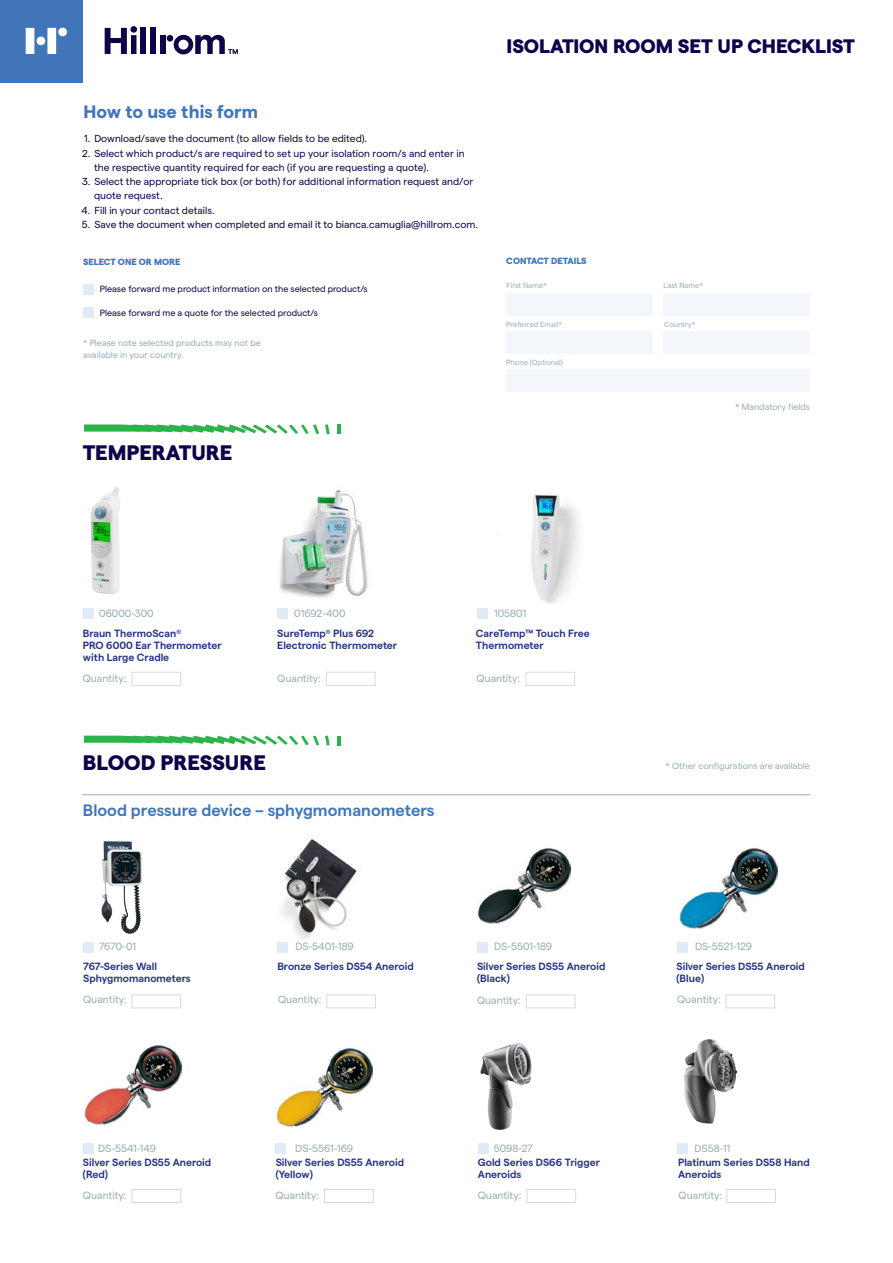
<style>
.page{position:relative;width:893px;height:1263px;background:#fff}
.page>*{position:absolute;margin:0;border:0;box-sizing:border-box;transform-origin:0 0}
.t1{font:800 21px "Matter";color:#100249}
.t2{font:800 19.5px "Matter";color:#100249}
.t3{font:700 18px "Matter";color:#4076bb}
.t4{font:600 16.5px "Matter";color:#4075ba}
.t5{font:600 10.5px/12px "Matter";color:#263286}
.t6{font:10.5px "Matter";color:#9cadb7}
.t7{font:10.2px/14.2px "Matter";color:#100249}
.t8{font:9px/12px "Matter";color:#9cadb7}
.t9{font:9px "Matter";color:#100249}
.t10{font:800 9px "Matter";color:#4076bb}
.t11{font:7.5px "Matter";color:#9cadb7}
</style>
<div class="page">
<div style="left:0;top:0;width:82px;height:82px;background:#4075ba"></div>
<svg style="left:26px;top:28px;width:8px;height:26px"></svg>
<svg style="left:47px;top:28px;width:9px;height:26px"></svg>
<div style="left:58px;top:28px;width:9px;height:8px;background:#fff;border-radius:50%"></div>
<div style="left:141px;top:28px;width:5px;height:26px;background:#100249"></div>
<div style="left:150px;top:28px;width:6px;height:26px;background:#100249"></div>
<div style="left:160px;top:35px;width:5px;height:19px;background:#100249"></div>
<div style="left:167px;top:35px;width:6px;height:7px;background:#100249;border-radius:50%"></div>
<svg style="left:105px;top:26px;width:32px;height:28px"></svg>
<div style="left:37px;top:37px;width:8px;height:8px;background:#fff;border-radius:50%"></div>
<svg style="left:174px;top:35px;width:64px;height:19px"></svg>
<img style="left:90px;top:487px;width:30px;height:107px">
<img style="left:279px;top:490px;width:89px;height:108px">
<img style="left:531px;top:494px;width:48px;height:109px">
<img style="left:101px;top:841px;width:26px;height:81px">
<img style="left:277px;top:839px;width:80px;height:104px">
<img style="left:477px;top:848px;width:93px;height:75px">
<img style="left:679px;top:848px;width:99px;height:80px">
<svg style="left:337px;top:424px;width:3px;height:10px"></svg>
<svg style="left:325px;top:424px;width:5px;height:10px"></svg>
<svg style="left:84px;top:424px;width:235px;height:10px"></svg>
<div style="left:83px;top:284px;width:10px;height:10px;background:#e1ebf5"></div>
<div style="left:83px;top:308px;width:10px;height:10px;background:#e1ebf5"></div>
<div style="left:83px;top:608px;width:10px;height:10px;background:#e1ebf5"></div>
<div style="left:132px;top:672px;width:49px;height:14px;border:1px solid #dbdada"></div>
<svg style="left:337px;top:736px;width:3px;height:9px"></svg>
<svg style="left:325px;top:736px;width:5px;height:9px"></svg>
<svg style="left:84px;top:736px;width:235px;height:9px"></svg>
<hr style="left:82px;top:794px;width:729px;height:1px;background:#9cadb7">
<div style="left:83px;top:942px;width:10px;height:10px;background:#e1ebf5"></div>
<div style="left:132px;top:995px;width:49px;height:13px;border:1px solid #dbdada"></div>
<img style="left:84px;top:1044px;width:98px;height:80px">
<img style="left:276px;top:1048px;width:97px;height:78px">
<img style="left:480px;top:1043px;width:52px;height:87px">
<img style="left:683px;top:1039px;width:55px;height:85px">
<div style="left:276px;top:1143px;width:10px;height:10px;background:#e1ebf5"></div>
<div style="left:324px;top:1189px;width:49px;height:14px;border:1px solid #dbdada"></div>
<div style="left:83px;top:1143px;width:10px;height:10px;background:#e1ebf5"></div>
<div style="left:132px;top:1189px;width:49px;height:14px;border:1px solid #dbdada"></div>
<div style="left:478px;top:1143px;width:10px;height:10px;background:#e1ebf5"></div>
<div style="left:527px;top:1189px;width:49px;height:14px;border:1px solid #dbdada"></div>
<div style="left:678px;top:1143px;width:10px;height:10px;background:#e1ebf5"></div>
<div style="left:727px;top:1189px;width:49px;height:14px;border:1px solid #dbdada"></div>
<div style="left:677px;top:942px;width:10px;height:10px;background:#e1ebf5"></div>
<div style="left:726px;top:995px;width:49px;height:13px;border:1px solid #dbdada"></div>
<div style="left:278px;top:942px;width:10px;height:10px;background:#e1ebf5"></div>
<div style="left:327px;top:995px;width:49px;height:13px;border:1px solid #dbdada"></div>
<div style="left:477px;top:942px;width:10px;height:10px;background:#e1ebf5"></div>
<div style="left:526px;top:995px;width:49px;height:13px;border:1px solid #dbdada"></div>
<div style="left:277px;top:608px;width:10px;height:10px;background:#e1ebf5"></div>
<div style="left:326px;top:672px;width:49px;height:14px;border:1px solid #dbdada"></div>
<div style="left:477px;top:608px;width:10px;height:10px;background:#e1ebf5"></div>
<div style="left:526px;top:672px;width:49px;height:14px;border:1px solid #dbdada"></div>
<div style="left:506px;top:293px;width:147px;height:22px;background:#f3f7fb"></div>
<div style="left:664px;top:293px;width:146px;height:22px;background:#f3f7fb"></div>
<div style="left:506px;top:331px;width:147px;height:22px;background:#f3f7fb"></div>
<div style="left:664px;top:331px;width:146px;height:22px;background:#f3f7fb"></div>
<div style="left:506px;top:369px;width:304px;height:23px;background:#f3f7fb"></div>
<h3 class="t3" style="left:83px;top:98px;width:176px">How to use this form</h3>
<p class="t7" style="left:84px;top:131px;width:284px">1. Download/save the document (to allow fields to be edited).</p>
<p class="t7" style="left:94px;top:145px;width:372px;text-indent:-12px">2. Select which product/s are required to set up your isolation room/s and enter in the respective quantity required for each (if you are requesting a quote).</p>
<p class="t7" style="left:94px;top:174px;width:381px;text-indent:-12px">3. Select the appropriate tick box (or both) for additional information request and/or quote request.</p>
<p class="t7" style="left:82px;top:202px;width:135px">4. Fill in your contact details.</p>
<p class="t7" style="left:82px;top:216px;width:397px">5. Save the document when completed and email it to bianca.camuglia@hillrom.com.</p>
<h2 class="t2" style="left:506px;top:32px;width:350px">ISOLATION ROOM SET UP CHECKLIST</h2>
<p class="t10" style="left:83px;top:255px;width:99px">SELECT ONE OR MORE</p>
<p class="t10" style="left:506px;top:254px;width:82px">CONTACT DETAILS</p>
<p class="t9" style="left:100px;top:282px;width:269px">Please forward me product information on the selected product/s</p>
<p class="t9" style="left:100px;top:306px;width:219px">Please forward me a quote for the selected product/s</p>
<p class="t8" style="left:83px;top:336px;width:179px">* Please note selected products may not be available in your country.</p>
<h1 class="t1" style="left:83px;top:436px;width:151px">TEMPERATURE</h1>
<p class="t11" style="left:506px;top:280px;width:42px">First Name*</p>
<p class="t11" style="left:506px;top:319px;width:57px">Preferred Email*</p>
<p class="t11" style="left:506px;top:357px;width:58px">Phone (Optional)</p>
<p class="t6" style="left:99px;top:605px;width:56px">06000-300</p>
<p class="t6" style="left:294px;top:605px;width:53px">01692-400</p>
<p class="t6" style="left:494px;top:605px;width:34px">105801</p>
<p class="t5" style="left:83px;top:626px;width:140px">Braun ThermoScan<sup>®<br></sup>PRO 6000 Ear Thermometer with Large Cradle</p>
<p class="t6" style="left:83px;top:670px;width:45px">Quantity:</p>
<p class="t6" style="left:277px;top:670px;width:45px">Quantity:</p>
<p class="t6" style="left:476px;top:670px;width:45px">Quantity:</p>
<p class="t5" style="left:277px;top:626px;width:121px">SureTemp<sup>®</sup> Plus 692<br>Electronic Thermometer</p>
<p class="t5" style="left:476px;top:626px;width:115px">CareTemp™ Touch Free<br>Thermometer</p>
<h1 class="t1" style="left:83px;top:747px;width:185px">BLOOD PRESSURE</h1>
<h3 class="t4" style="left:83px;top:798px;width:353px">Blood pressure device – sphygmomanometers</h3>
<p class="t11" style="left:664px;top:280px;width:41px">Last Name*</p>
<p class="t11" style="left:664px;top:319px;width:33px">Country*</p>
<p class="t8" style="left:735px;top:400px;width:76px">* Mandatory fields</p>
<p class="t8" style="left:666px;top:759px;width:146px">* Other configurations are available</p>
<p class="t6" style="left:99px;top:939px;width:39px">7670-01</p>
<p class="t6" style="left:295px;top:939px;width:60px">DS-5401-189</p>
<p class="t6" style="left:494px;top:939px;width:59px">DS-5501-189</p>
<p class="t6" style="left:695px;top:939px;width:59px">DS-5521-129</p>
<p class="t5" style="left:83px;top:960px;width:109px">767-Series Wall<br>Sphygmomanometers</p>
<p class="t5" style="left:277px;top:960px;width:138px">Bronze Series DS54 Aneroid</p>
<p class="t5" style="left:477px;top:960px;width:130px">Silver Series DS55 Aneroid (Black)</p>
<p class="t5" style="left:676px;top:960px;width:130px">Silver Series DS55 Aneroid (Blue)</p>
<p class="t6" style="left:83px;top:991px;width:45px">Quantity:</p>
<p class="t6" style="left:278px;top:991px;width:45px">Quantity:</p>
<p class="t6" style="left:477px;top:993px;width:45px">Quantity:</p>
<p class="t6" style="left:677px;top:991px;width:45px">Quantity:</p>
<p class="t6" style="left:98px;top:1141px;width:59px">DS-5541-149</p>
<p class="t6" style="left:295px;top:1141px;width:59px">DS-5561-169</p>
<p class="t6" style="left:494px;top:1141px;width:41px">5098-27</p>
<p class="t6" style="left:694px;top:1141px;width:37px">DS58-11</p>
<p class="t5" style="left:678px;top:1155px;width:133px">Platinum Series DS58 Hand<br>Aneroids</p>
<p class="t5" style="left:83px;top:1155px;width:130px">Silver Series DS55 Aneroid (Red)</p>
<p class="t5" style="left:276px;top:1155px;width:130px">Silver Series DS55 Aneroid (Yellow)</p>
<p class="t5" style="left:478px;top:1155px;width:124px">Gold Series DS66 Trigger<br>Aneroids</p>
<p class="t6" style="left:83px;top:1187px;width:45px">Quantity:</p>
<p class="t6" style="left:275px;top:1187px;width:45px">Quantity:</p>
<p class="t6" style="left:478px;top:1187px;width:45px">Quantity:</p>
<p class="t6" style="left:679px;top:1187px;width:45px">Quantity:</p>
</div>
